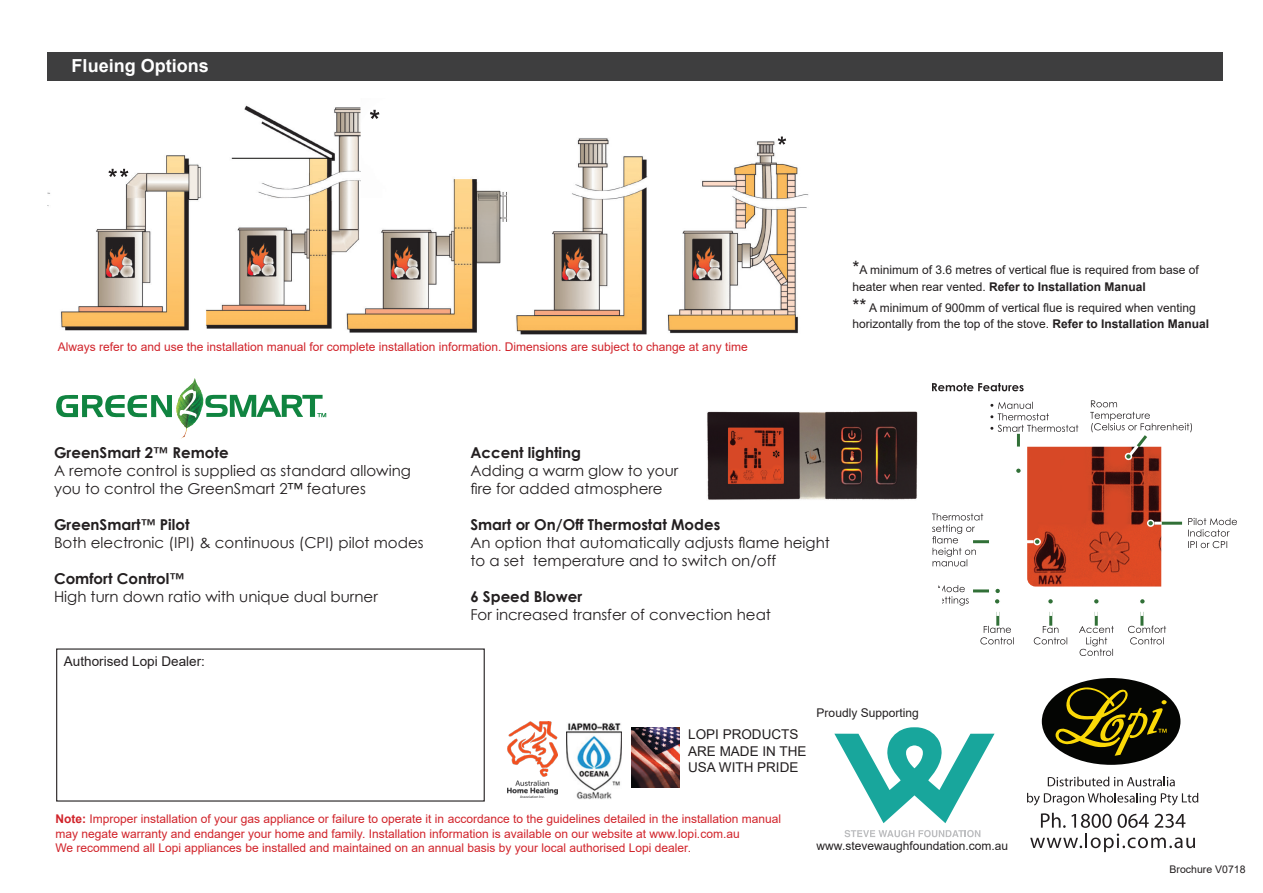
<style>
.page{position:relative;width:1263px;height:893px;background:#fff}
.page>*{position:absolute;margin:0;border:0;box-sizing:border-box;transform-origin:0 0}
.t1{font:700 18px "Arial";color:#fff}
.t2{font:15px/18px "Century Gothic";color:#231f20}
.t3{font:700 15px "Century Gothic";color:#231f20}
.t4{font:13.5px/16.2px "Arial";color:#231f20}
.t5{font:12px/14.4px "Arial";color:#d1232a}
.t6{font:12px/16.5px "Arial";color:#231f20}
.t7{font:10.5px "Arial";color:#231f20}
.s1{font-size:18px}
.s2{font-weight:700}
</style>
<div class="page">
<svg style="left:56px;top:394px;width:116px;height:23px"></svg>
<svg style="left:205px;top:395px;width:121px;height:22px"></svg>
<img style="left:176px;top:380px;width:18px;height:58px">
<svg style="left:179px;top:389px;width:18px;height:29px"></svg>
<img style="left:707px;top:411px;width:211px;height:89px">
<img style="left:1027px;top:447px;width:134px;height:140px">
<svg style="left:1188px;top:518px;width:49px;height:30px"></svg>
<svg style="left:980px;top:626px;width:34px;height:18px"></svg>
<svg style="left:1034px;top:626px;width:33px;height:18px"></svg>
<svg style="left:1079px;top:626px;width:35px;height:30px"></svg>
<svg style="left:1128px;top:626px;width:38px;height:18px"></svg>
<svg style="left:938px;top:585px;width:31px;height:21px"></svg>
<svg style="left:932px;top:513px;width:51px;height:53px"></svg>
<hr style="left:1161px;top:522px;width:21px;height:3px;background:#317037">
<hr style="left:1140px;top:612px;width:3px;height:14px;background:#317037">
<hr style="left:1095px;top:612px;width:3px;height:14px;background:#317037">
<hr style="left:1049px;top:612px;width:3px;height:14px;background:#317037">
<hr style="left:996px;top:612px;width:3px;height:14px;background:#317037">
<svg style="left:1148px;top:520px;width:14px;height:6px"></svg>
<div style="left:1147px;top:520px;width:7px;height:7px;border:2px solid #fff;border-radius:50%"></div>
<svg style="left:1140px;top:601px;width:4px;height:15px"></svg>
<div style="left:1139px;top:598px;width:7px;height:7px;border:2px solid #fff;border-radius:50%"></div>
<svg style="left:1094px;top:601px;width:4px;height:15px"></svg>
<div style="left:1093px;top:598px;width:7px;height:7px;border:2px solid #fff;border-radius:50%"></div>
<svg style="left:1049px;top:601px;width:4px;height:15px"></svg>
<div style="left:1047px;top:598px;width:7px;height:7px;border:2px solid #fff;border-radius:50%"></div>
<div style="left:993px;top:598px;width:8px;height:7px;border:2px solid #fff;border-radius:50%"></div>
<hr style="left:973px;top:589px;width:16px;height:3px;background:#317037">
<svg style="left:993px;top:590px;width:7px;height:26px"></svg>
<div style="left:994px;top:587px;width:7px;height:8px;border:2px solid #fff;border-radius:50%"></div>
<hr style="left:973px;top:540px;width:16px;height:3px;background:#317037">
<hr style="left:989px;top:540px;width:44px;height:3px;background:#fff">
<div style="left:1033px;top:538px;width:8px;height:7px;border:2px solid #fff;border-radius:50%"></div>
<svg style="left:990px;top:402px;width:88px;height:45px"></svg>
<div style="left:1015px;top:467px;width:7px;height:7px;border:2px solid #fff;border-radius:50%"></div>
<svg style="left:1090px;top:400px;width:102px;height:60px"></svg>
<div style="left:1125px;top:453px;width:7px;height:7px;border:2px solid #fff;border-radius:50%"></div>
<svg style="left:932px;top:383px;width:92px;height:8px"></svg>
<img style="left:349px;top:109px;width:460px;height:226px">
<svg style="left:370px;top:110px;width:9px;height:9px"></svg>
<svg style="left:778px;top:137px;width:8px;height:8px"></svg>
<img style="left:47px;top:105px;width:314px;height:226px">
<svg style="left:1048px;top:777px;width:127px;height:9px"></svg>
<svg style="left:1027px;top:793px;width:171px;height:12px"></svg>
<svg style="left:1030px;top:813px;width:165px;height:39px"></svg>
<div style="left:1042px;top:678px;width:138px;height:87px;background:#040503;border-radius:50%"></div>
<svg style="left:1055px;top:687px;width:112px;height:69px"></svg>
<div style="left:887px;top:589px;width:55px;height:67px;background:#fff"></div>
<img style="left:567px;top:723px;width:54px;height:76px">
<svg style="left:834px;top:727px;width:160px;height:96px"></svg>
<svg style="left:844px;top:830px;width:136px;height:7px"></svg>
<img style="left:507px;top:721px;width:50px;height:77px">
<img style="left:631px;top:727px;width:49px;height:61px">
<div style="left:47px;top:53px;width:1176px;height:28px;background:#3e3e3f"></div>
<svg style="left:108px;top:161px;width:22px;height:16px"></svg>
<p class="t1" style="left:72px;top:53px;width:139px">Flueing Options</p>
<p class="t5" style="left:58px;top:340px;width:691px">Always refer to and use the installation manual for complete installation information. Dimensions are subject to change at any time</p>
<p class="t6" style="left:852px;top:262px;width:348px"><span class="s1">*</span>A minimum of 3.6 metres of vertical flue is required from base of heater when rear vented. <span class="s2">Refer to Installation Manual</span></p>
<p class="t6" style="left:852px;top:299px;width:358px"><span class="s1">**</span> A minimum of 900mm of vertical flue is required when venting horizontally from the top of the stove. <span class="s2">Refer to Installation Manual</span></p>
<p class="t2" style="left:54px;top:443px;width:358px"><span class="s2">GreenSmart 2™ Remote<br></span>A remote control is supplied as standard allowing you to control the GreenSmart 2™ features</p>
<p class="t3" style="left:54px;top:513px;width:137px">GreenSmart™ Pilot</p>
<p class="t2" style="left:54px;top:533px;width:371px">Both electronic (IPI) &amp; continuous (CPI) pilot modes</p>
<p class="t3" style="left:54px;top:567px;width:132px">Comfort Control™</p>
<p class="t2" style="left:54px;top:587px;width:325px">High turn down ratio with unique dual burner</p>
<p class="t4" style="left:64px;top:653px;width:143px">Authorised Lopi Dealer:</p>
<p class="t3" style="left:470px;top:441px;width:112px">Accent lighting</p>
<p class="t2" style="left:470px;top:461px;width:210px">Adding a warm glow to your fire for added atmosphere</p>
<p class="t3" style="left:470px;top:513px;width:251px">Smart or On/Off Thermostat Modes</p>
<p class="t2" style="left:470px;top:533px;width:361px">An option that automatically adjusts flame height to a set temperature and to switch on/off</p>
<p class="t3" style="left:470px;top:585px;width:113px">6 Speed Blower</p>
<p class="t2" style="left:470px;top:605px;width:302px">For increased transfer of convection heat</p>
<p class="t4" style="left:688px;top:726px;width:120px">LOPI PRODUCTS<br>ARE MADE IN THE<br>USA WITH PRIDE</p>
<p class="t6" style="left:817px;top:704px;width:104px">Proudly Supporting</p>
<p class="t5" style="left:55px;top:812px;width:727px"><span class="s2">Note:</span> Improper installation of your gas appliance or failure to operate it in accordance to the guidelines detailed in the installation manual may negate warranty and endanger your home and family. Installation information is available on our website at www.lopi.com.au</p>
<p class="t5" style="left:55px;top:840px;width:637px">We recommend all Lopi appliances be installed and maintained on an annual basis by your local authorised Lopi dealer.</p>
<p class="t6" style="left:817px;top:837px;width:193px">www.stevewaughfoundation.com.au</p>
<p class="t7" style="left:1169px;top:862px;width:77px">Brochure V0718</p>
</div>
